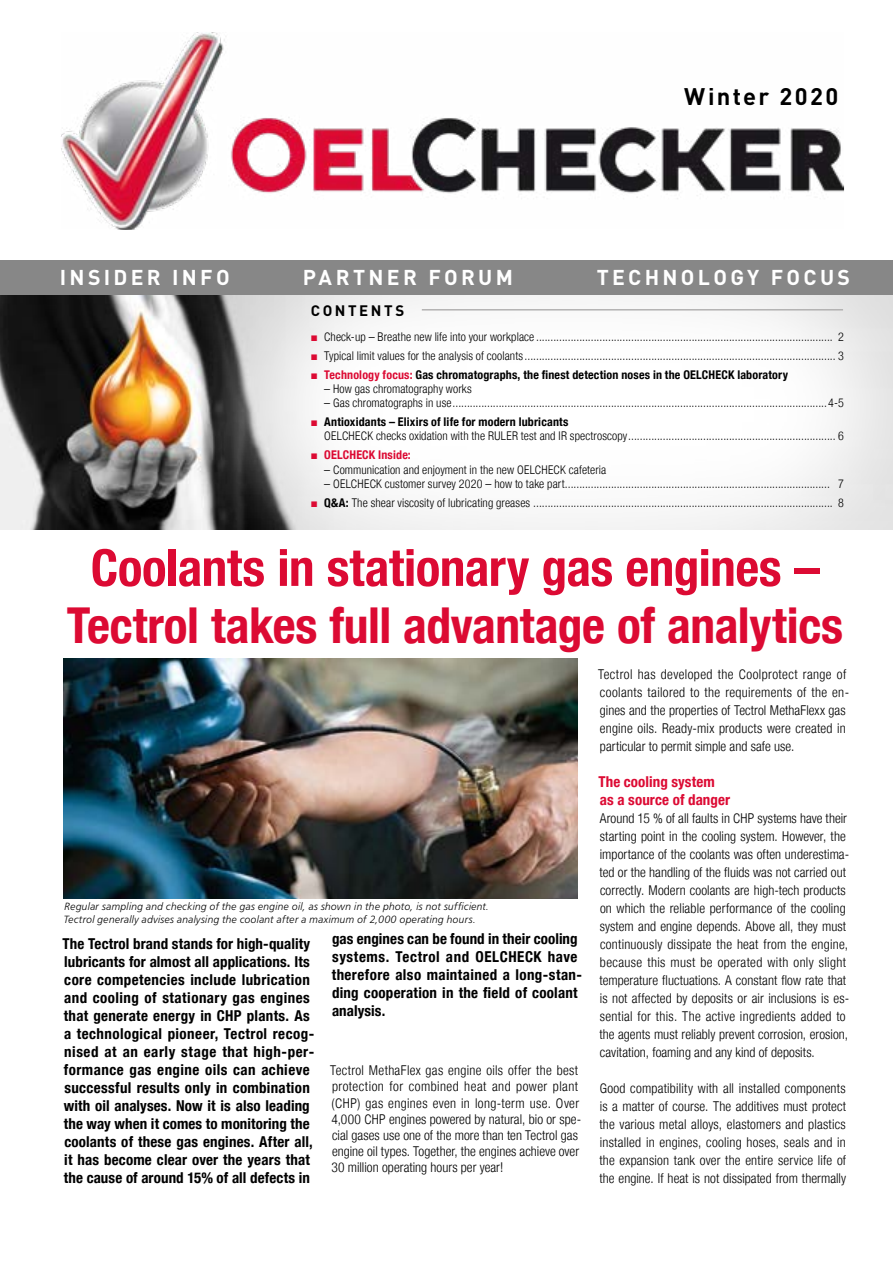
<style>
.page{position:relative;width:893px;height:1263px;background:#fff}
.page>*{position:absolute;margin:0;border:0;box-sizing:border-box;transform-origin:0 0}
.t1{font:700 condensed 51px "Helvetica Neue LT";letter-spacing:-.01em;color:#dc0a33}
.t2{font:700 condensed 49.5px "Helvetica Neue LT";letter-spacing:-.005em;color:#dc0a33}
.t3{font:700 23.7px "DIN Pro";letter-spacing:.1em;color:#000}
.t4{font:700 21.15px "DIN Pro";letter-spacing:.155em;color:#fff}
.t5{font:700 condensed 15px/18px "Helvetica Neue LT";letter-spacing:.015em;color:#000}
.t6{font:700 condensed 15px/18px "Helvetica Neue LT";letter-spacing:.005em;color:#dc0a33}
.t7{font:700 15px "DIN Pro";letter-spacing:.17em;color:#000}
.t8{font:300 condensed 13.5px/18px "Helvetica Neue LT";letter-spacing:.01em;color:#000}
.t9{font:300 condensed 12px/14.4px "Helvetica Neue LT";letter-spacing:.01em;color:#000}
.t10{font:700 condensed 12px "Helvetica Neue LT";letter-spacing:.015em;color:#000}
.t11{font:700 condensed 12px "Helvetica Neue LT";letter-spacing:.015em;color:#dc0a33}
.t12{font:10.5px/12.6px "Humanist 777 BT Light Italic B";letter-spacing:.015em;color:#000}
.s1{font-family:"Arial Narrow";font-weight:400;font-stretch:normal;color:#dc0a33}
.s2{color:#dc0a33}
.s3{font-weight:700}
.s4{font-family:"Arial Narrow";font-weight:400;font-stretch:normal}
</style>
<div class="page">
<img style="left:61px;top:32px;width:783px;height:198px">
<img style="left:0;top:295px;width:189px;height:234px">
<svg style="left:189px;top:188px;width:704px;height:342px"></svg>
<div style="left:390px;top:393px;width:360px;height:26px;background:#fff;border-radius:50%"></div>
<div style="left:0;top:261px;width:893px;height:34px;background:#878787"></div>
<img style="left:64px;top:658px;width:514px;height:240px">
<hr style="left:422px;top:309px;width:421px;height:1px;background:#b3b2b2">
<h3 class="t3" style="left:684px;top:80px;width:156px">Winter 2020</h3>
<h3 class="t4" style="left:60px;top:263px;width:171px">INSIDER INFO</h3>
<h3 class="t4" style="left:303px;top:263px;width:212px">PARTNER FORUM</h3>
<h3 class="t4" style="left:597px;top:263px;width:255px">TECHNOLOGY FOCUS</h3>
<p class="t7" style="left:311px;top:300px;width:95px">CONTENTS</p>
<p class="t9" style="left:311px;top:330px;width:534px"><span class="s1">■</span> Check-up – Breathe new life into your workplace ....................................................................................................... 2</p>
<p class="t9" style="left:311px;top:348px;width:534px"><span class="s1">■</span> Typical limit values for the analysis of coolants............................................................................................................ 3</p>
<p class="t10" style="left:311px;top:367px;width:478px"><span class="s1">■</span> <span class="s2">Technology focus:</span> Gas chromatographs, the finest detection noses in the OELCHECK laboratory</p>
<p class="t9" style="left:324px;top:381px;width:149px">– How gas chromatography works</p>
<p class="t9" style="left:324px;top:396px;width:521px">– Gas chromatographs in use..................................................................................................................................4-5</p>
<p class="t9" style="left:324px;top:414px;width:521px;text-indent:-13px"><span class="s1">■</span> <span class="s3">Antioxidants – Elixirs of life for modern lubricants<br></span>OELCHECK checks oxidation with the RULER test and IR spectroscopy........................................................................ 6</p>
<p class="t11" style="left:311px;top:448px;width:101px"><span class="s4">■</span> OELCHECK Inside:</p>
<p class="t9" style="left:324px;top:462px;width:283px">– Communication and enjoyment in the new OELCHECK cafeteria</p>
<p class="t9" style="left:324px;top:476px;width:521px">– OELCHECK customer survey 2020 – how to take part............................................................................................ 7</p>
<p class="t9" style="left:311px;top:495px;width:534px"><span class="s1">■</span> <span class="s3">Q&amp;A:</span> The shear viscosity of lubricating greases ........................................................................................................ 8</p>
<h1 class="t1" style="left:91px;top:537px;width:730px">Coolants in stationary gas engines –</h1>
<h2 class="t2" style="left:67px;top:595px;width:778px">Tectrol takes full advantage of analytics</h2>
<p class="t12" style="left:64px;top:900px;width:427px">Regular sampling and checking of the gas engine oil, as shown in the photo, is not sufficient.<br>Tectrol generally advises analysing the coolant after a maximum of 2,000 operating hours.</p>
<p class="t5" style="left:332px;top:929px;width:252px">gas engines can be found in their cooling systems. Tectrol and OELCHECK have therefore also maintained a long-stan&shy;ding cooperation in the field of coolant analysis.</p>
<p class="t5" style="left:63px;top:935px;width:253px">The Tectrol brand stands for high-quality lubricants for almost all applications. Its core competencies include lubrication and cooling of stationary gas engines that generate energy in CHP plants. As a technological pioneer, Tectrol recog&shy;nised at an early stage that high-per&shy;formance gas engine oils can achieve successful results only in combination with oil analyses. Now it is also leading the way when it comes to monitoring the coolants of these gas engines. After all, it has become clear over the years that the cause of around 15% of all defects in</p>
<p class="t8" style="left:330px;top:1062px;width:253px;line-height:16.2px">Tectrol MethaFlex gas engine oils offer the best protection for combined heat and power plant (CHP) gas engines even in long-term use. Over 4,000 CHP engines powered by natural, bio or spe&shy;cial gases use one of the more than ten Tectrol gas engine oil types. Together, the engines achieve over 30 million operating hours per year!</p>
<p class="t8" style="left:598px;top:665px;width:253px">Tectrol has developed the Coolprotect range of coolants tailored to the requirements of the en&shy;gines and the properties of Tectrol MethaFlexx gas engine oils. Ready-mix products were created in particular to permit simple and safe use.</p>
<p class="t6" style="left:598px;top:773px;width:133px">The cooling system as a source of danger</p>
<p class="t8" style="left:599px;top:809px;width:251px">Around 15 % of all faults in CHP systems have their starting point in the cooling system. However, the importance of the coolants was often underestima&shy;ted or the handling of the fluids was not carried out correctly. Modern coolants are high-tech products on which the reliable performance of the cooling system and engine depends. Above all, they must continuously dissipate the heat from the engine, because this must be operated with only slight temperature fluctuations. A constant flow rate that is not affected by deposits or air inclusions is es&shy;sential for this. The active ingredients added to the agents must reliably prevent corrosion, erosion, cavitation, foaming and any kind of deposits.</p>
<p class="t8" style="left:599px;top:1079px;width:248px;text-align:justify">Good compatibility with all installed components is a matter of course. The additives must protect the various metal alloys, elastomers and plastics installed in engines, cooling hoses, seals and in the expansion tank over the entire service life of the engine. If heat is not dissipated from thermally</p>
</div>
